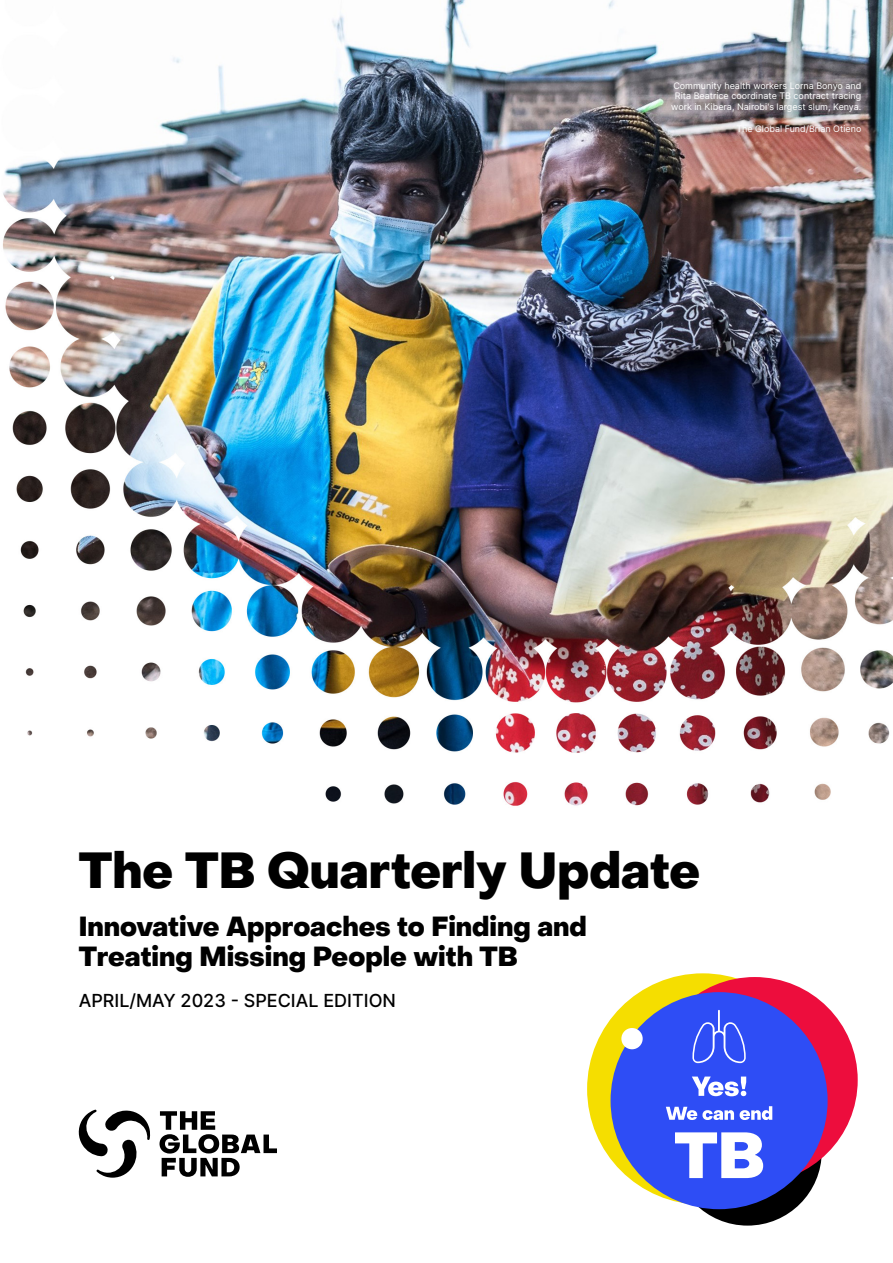
<style>
.page{position:relative;width:893px;height:1263px;background:#fff}
.page>*{position:absolute;margin:0;border:0;box-sizing:border-box;transform-origin:0 0}
.t1{font:800 49.5px "Object Sans";color:#000}
.t2{font:800 27px/30px "Object Sans";color:#000}
.t3{font:500 18px "Inter";color:#000}
.t4{font:9px/10.8px "Inter";color:#fff;text-align:center}
</style>
<div class="page">
<img style="left:3px;top:0;width:890px;height:1226px">
<svg style="left:77px;top:1109px;width:73px;height:69px"></svg>
<svg style="left:160px;top:1111px;width:117px;height:66px"></svg>
<div style="left:673px;top:1077px;width:149px;height:148px;background:#000;border-radius:50%"></div>
<div style="left:587px;top:973px;width:231px;height:232px;background:#f5de00;border-radius:50%"></div>
<div style="left:652px;top:977px;width:206px;height:206px;background:#ed0d3d;border-radius:50%"></div>
<div style="left:611px;top:992px;width:217px;height:217px;background:#2e4df5;border-radius:50%"></div>
<svg style="left:692px;top:1010px;width:54px;height:53px"></svg>
<svg style="left:692px;top:1076px;width:54px;height:20px"></svg>
<svg style="left:666px;top:1107px;width:68px;height:13px"></svg>
<svg style="left:740px;top:1106px;width:32px;height:14px"></svg>
<svg style="left:675px;top:1132px;width:88px;height:46px"></svg>
<div style="left:621px;top:1028px;width:22px;height:21px;background:#fff;border-radius:50%"></div>
<p class="t4" style="left:671px;top:80px;width:192px">Community health workers Lorna Bonyo and<br>Rita Beatrice coordinate TB contract tracing work in Kibera, Nairobi's largest slum, Kenya.</p>
<p class="t4" style="left:736px;top:123px;width:126px">The Global Fund/Brian Otieno</p>
<p class="t1" style="left:79px;top:841px;width:623px">The TB Quarterly Update</p>
<p class="t2" style="left:79px;top:912px;width:510px">Innovative Approaches to Finding and<br>Treating Missing People with TB</p>
<p class="t3" style="left:79px;top:987px;width:319px">APRIL/MAY 2023 - SPECIAL EDITION</p>
</div>
